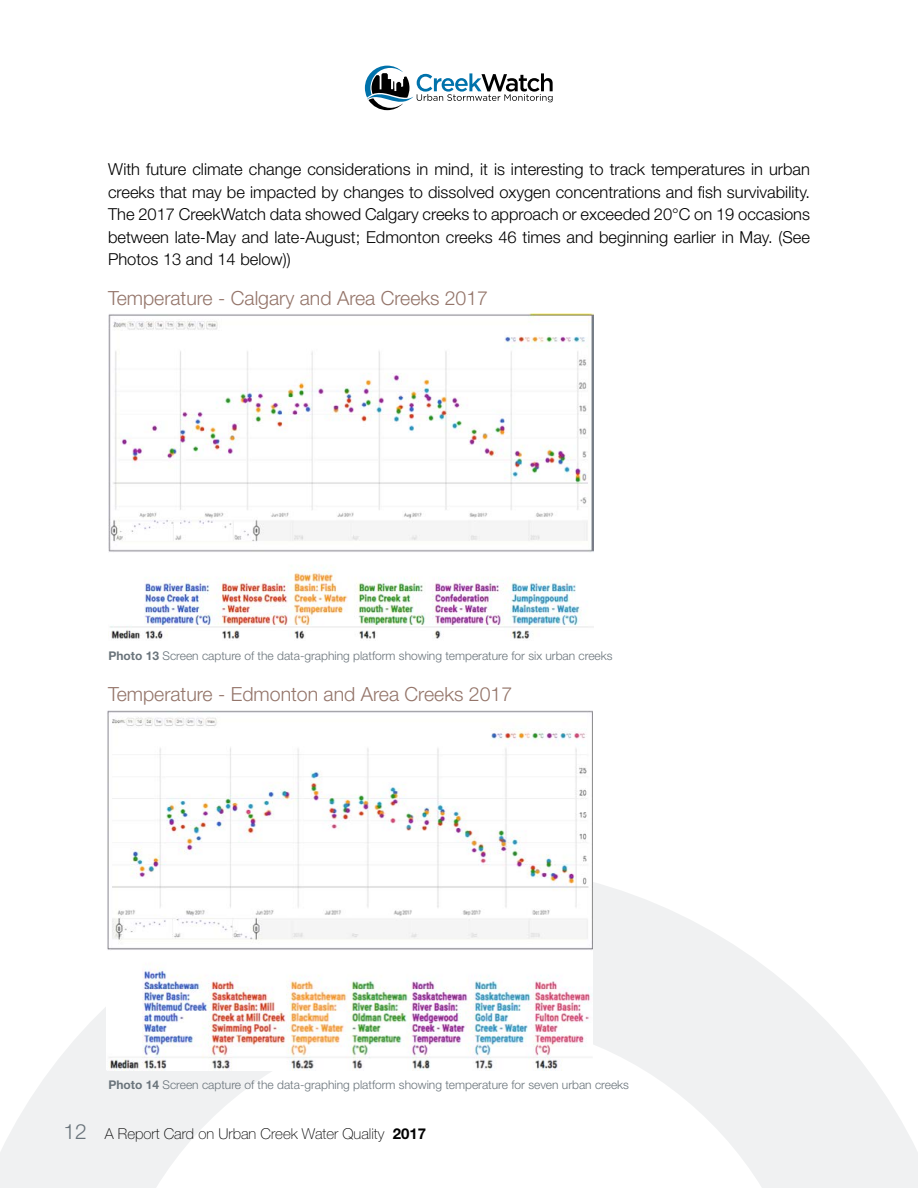
<style>
.page{position:relative;width:918px;height:1188px;background:#fff}
.page>*{position:absolute;margin:0;border:0;box-sizing:border-box;transform-origin:0 0}
.t1{font:300 19.5px "Helvetica Neue";color:#94756a}
.t2{font:300 16.5px/22.5px "Helvetica Neue";color:#000;text-align:justify}
.t3{font:100 15px "Helvetica Neue";color:#000}
.t4{font:300 12px "Helvetica Neue";color:#6a747b}
.s1{font-weight:700}
.s2{font-weight:300;font-size:21px;color:#6a747b}
</style>
<div class="page">
<svg style="left:0;top:864px;width:918px;height:324px"></svg>
<img style="left:108px;top:313px;width:486px;height:326px">
<img style="left:106px;top:710px;width:486px;height:360px">
<svg style="left:365px;top:66px;width:188px;height:44px"></svg>
<p class="t2" style="left:108px;top:158px;width:704px">With future climate change considerations in mind, it is interesting to track temperatures in urban creeks that may be impacted by changes to dissolved oxygen concentrations and fish survivability.<br>The 2017 CreekWatch data showed Calgary creeks to approach or exceeded 20°C on 19 occasions between late-May and late-August; Edmonton creeks 46 times and beginning earlier in May. (See Photos 13 and 14 below))</p>
<p class="t1" style="left:108px;top:286px;width:382px">Temperature - Calgary and Area Creeks 2017</p>
<p class="t4" style="left:108px;top:649px;width:506px"><span class="s1">Photo 13</span> Screen capture of the data-graphing platform showing temperature for six urban creeks</p>
<p class="t1" style="left:108px;top:682px;width:406px">Temperature - Edmonton and Area Creeks 2017</p>
<p class="t4" style="left:108px;top:1077px;width:522px"><span class="s1">Photo 14</span> Screen capture of the data-graphing platform showing temperature for seven urban creeks</p>
<p class="t3" style="left:63px;top:1125px;width:364px"><span class="s2">12</span> A Report Card on Urban Creek Water Quality <span class="s1">2017</span></p>
</div>
